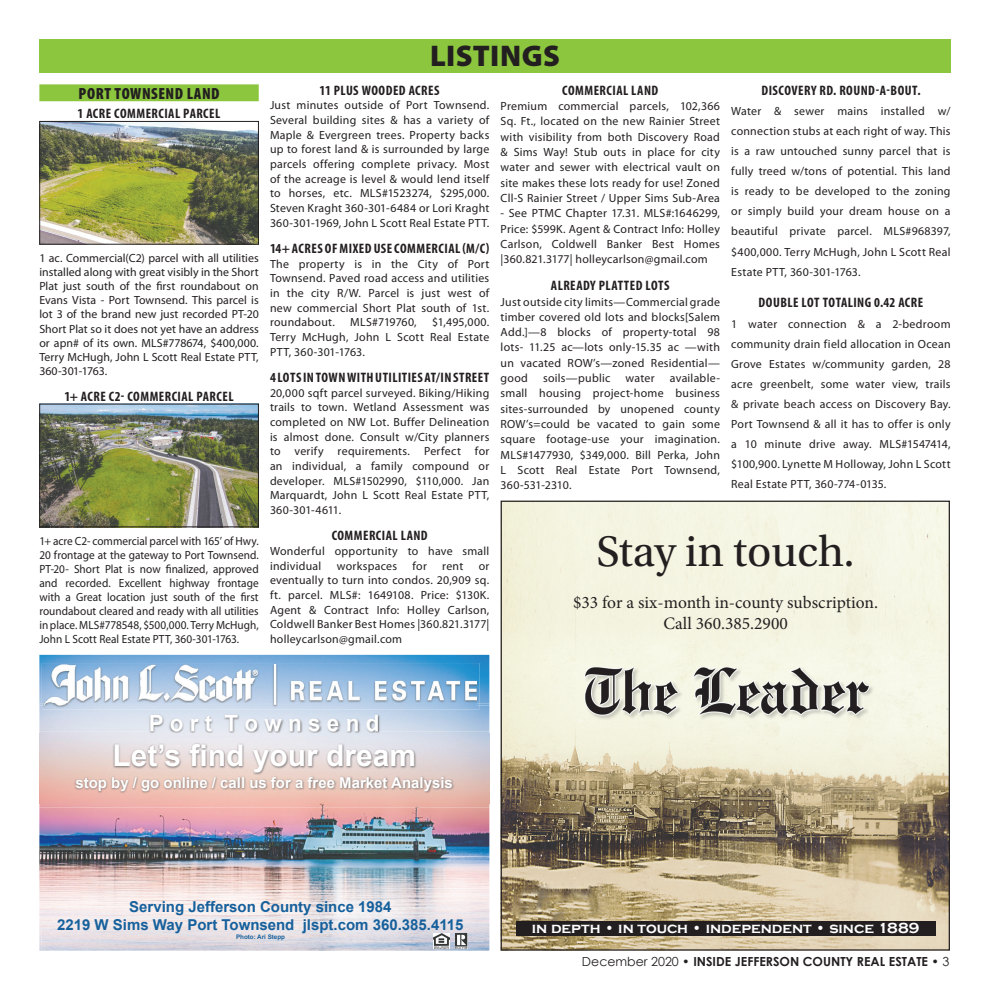
<style>
.page{position:relative;width:990px;height:990px;background:#fff}
.page>*{position:absolute;margin:0;border:0;box-sizing:border-box;transform-origin:0 0}
.t1{font:45px "Utopia Std";color:#231f20}
.t2{font:700 30px "Arial";color:#fff}
.t3{font:900 30px "Myriad Pro";letter-spacing:.015em;color:#231f20}
.t4{font:700 22.5px "Arial";color:#fff}
.t5{font:17.5px/21px "Minion Pro";color:#231f20;text-align:center}
.t6{font:900 condensed 16.25px "Myriad Pro";letter-spacing:.03em;color:#231f20}
.t7{font:700 15px/17.8px "Arial";color:#16609c;text-align:center}
.t8{font:700 15px "Arial";color:#fff}
.t9{font:700 15px "Copperplate Gothic";color:#fff}
.t10{font:700 condensed 13.75px "Myriad Pro";letter-spacing:.035em;color:#231f20}
.t11{font:700 12.5px "Century Gothic";color:#231f20}
.t12{font:11.88px/14.6px "Myriad Pro";letter-spacing:.02em;color:#231f20;text-align:justify}
.t13{font:11.88px/14.1px "Myriad Pro";letter-spacing:.02em;color:#231f20;text-align:justify;scale:.95 1}
.t14{font:11.88px "Myriad Pro";color:#231f20}
.t15{font:700 6.25px "Arial";color:#16609c}
.s1{font-weight:400}
</style>
<div class="page">
<div style="left:39px;top:84px;width:220px;height:17px;background:#8bc63e"></div>
<img style="left:41px;top:123px;width:216px;height:120px">
<div style="left:39px;top:121px;width:220px;height:124px;border:1px solid #231f20"></div>
<img style="left:41px;top:406px;width:216px;height:119px">
<div style="left:39px;top:404px;width:220px;height:123px;border:1px solid #231f20"></div>
<div style="left:39px;top:39px;width:912px;height:34px;background:#8bc63e"></div>
<img style="left:39px;top:655px;width:450px;height:296px">
<img style="left:42px;top:922px;width:447px;height:29px">
<img style="left:42px;top:663px;width:437px;height:41px">
<img style="left:45px;top:665px;width:431px;height:39px">
<img style="left:39px;top:893px;width:444px;height:49px">
<img style="left:42px;top:922px;width:441px;height:20px">
<img style="left:39px;top:704px;width:450px;height:2px">
<img style="left:39px;top:706px;width:450px;height:27px">
<img style="left:151px;top:715px;width:227px;height:17px">
<img style="left:39px;top:804px;width:450px;height:3px">
<img style="left:39px;top:733px;width:450px;height:71px">
<img style="left:433px;top:934px;width:1px;height:14px">
<img style="left:434px;top:934px;width:15px;height:14px">
<img style="left:456px;top:934px;width:11px;height:14px">
<img style="left:503px;top:503px;width:445px;height:446px">
<div style="left:516px;top:921px;width:420px;height:15px;background:#231f20"></div>
<img style="left:620px;top:667px;width:254px;height:53px">
<img style="left:578px;top:664px;width:42px;height:56px">
<img style="left:620px;top:664px;width:253px;height:3px">
<img style="left:620px;top:720px;width:253px;height:1px">
<h3 class="t6" style="left:79px;top:83px;width:142px">PORT TOWNSEND LAND</h3>
<p class="t10" style="left:78px;top:105px;width:144px">1 ACRE COMMERCIAL PARCEL</p>
<p class="t12" style="left:39px;top:251px;width:221px;line-height:14.1px">1 ac. Commercial(C2) parcel with all utilities installed along with great visibly in the Short Plat just south of the first roundabout on Evans Vista - Port Townsend. This parcel is lot 3 of the brand new just recorded PT-20<br>Short Plat so it does not yet have an address or apn# of its own. MLS#778674, $400,000.<br>Terry McHugh, John L Scott Real Estate PTT, 360-301-1763.</p>
<p class="t10" style="left:64px;top:388px;width:171px">1+ ACRE C2- COMMERCIAL PARCEL</p>
<p class="t13" style="left:39px;top:533px;width:232px">1+ acre C2- commercial parcel with 165’ of Hwy.<br>20 frontage at the gateway to Port Townsend.<br>PT-20- Short Plat is now finalized, approved and recorded. Excellent highway frontage with a Great location just south of the first roundabout cleared and ready with all utilities in place. MLS#778548, $500,000. Terry McHugh, John L Scott Real Estate PTT, 360-301-1763.</p>
<h2 class="t3" style="left:430px;top:36px;width:131px">LISTINGS</h2>
<p class="t10" style="left:320px;top:82px;width:121px">11 PLUS WOODED ACRES</p>
<p class="t12" style="left:270px;top:98px;width:221px">Just minutes outside of Port Townsend.<br>Several building sites &amp; has a variety of Maple &amp; Evergreen trees. Property backs up to forest land &amp; is surrounded by large parcels offering complete privacy. Most of the acreage is level &amp; would lend itself to horses, etc. MLS#1523274, $295,000.<br>Steven Kraght 360-301-6484 or Lori Kraght 360-301-1969, John L Scott Real Estate PTT.</p>
<p class="t10" style="left:270px;top:240px;width:221px">14+ ACRES OF MIXED USE COMMERCIAL (M/C)</p>
<p class="t12" style="left:270px;top:256px;width:221px">The property is in the City of Port Townsend. Paved road access and utilities in the city R/W. Parcel is just west of new commercial Short Plat south of 1st. roundabout.</p>
<p class="t12" style="left:270px;top:315px;width:221px;text-indent:162px">$1,495,000.<br>Terry McHugh, John L Scott Real Estate PTT, 360-301-1763.</p>
<p class="t10" style="left:270px;top:369px;width:221px">4 LOTS IN TOWN WITH UTILITIES AT/IN STREET</p>
<p class="t12" style="left:270px;top:385px;width:221px">20,000 sqft parcel surveyed. Biking/Hiking trails to town. Wetland Assessment was completed on NW Lot. Buffer Delineation is almost done. Consult w/City planners to verify requirements. Perfect for an individual, a family compound or developer. MLS#1502990, $110,000. Jan Marquardt, John L Scott Real Estate PTT, 360-301-4611.</p>
<p class="t10" style="left:332px;top:527px;width:98px">COMMERCIAL LAND</p>
<p class="t12" style="left:270px;top:544px;width:221px">Wonderful opportunity to have small individual</p>
<p class="t14" style="left:350px;top:315px;width:68px">MLS#719760,</p>
<p class="t12" style="left:337px;top:558px;width:62px">workspaces</p>
<p class="t12" style="left:413px;top:558px;width:16px">for</p>
<p class="t12" style="left:442px;top:558px;width:23px">rent</p>
<p class="t12" style="left:270px;top:558px;width:221px;text-indent:209px">or eventually to turn into condos. 20,909 sq. ft. parcel. MLS#: 1649108. Price: $130K.<br>Agent &amp; Contract Info: Holley Carlson, Coldwell Banker Best Homes |360.821.3177| holleycarlson@gmail.com</p>
<p class="t10" style="left:562px;top:82px;width:98px">COMMERCIAL LAND</p>
<p class="t12" style="left:501px;top:98px;width:221px;line-height:15.4px">Premium commercial parcels, 102,366<br>Sq. Ft., located on the new Rainier Street with visibility from both Discovery Road &amp; Sims Way! Stub outs in place for city water and sewer with electrical vault on site makes these lots ready for use! Zoned Cll-S Rainier Street / Upper Sims Sub-Area</p>
<p class="t12" style="left:501px;top:205px;width:221px;line-height:15.4px">- See PTMC Chapter 17.31. MLS#:1646299, Price: $599K. Agent &amp; Contract Info: Holley Carlson, Coldwell Banker Best Homes |360.821.3177| holleycarlson@gmail.com</p>
<p class="t10" style="left:551px;top:277px;width:120px">ALREADY PLATTED LOTS</p>
<p class="t12" style="left:501px;top:294px;width:221px;line-height:15.4px">Just outside city limits—Commercial grade timber covered old lots and blocks[Salem Add.]—8 blocks of property-total 98 lots- 11.25 ac—lots only-15.35 ac —with un vacated ROW’s—zoned Residential— good</p>
<p class="t12" style="left:501px;top:370px;width:221px;line-height:15.4px;text-indent:169px">available&shy;small housing project-home business sites-surrounded by unopened county ROW’s=could be vacated to gain some square footage-use your imagination.<br>MLS#1477930, $349,000. Bill Perka, John L Scott Real Estate Port Townsend, 360-531-2310.</p>
<p class="t12" style="left:543px;top:371px;width:69px">soils—public</p>
<p class="t12" style="left:626px;top:371px;width:31px">water</p>
<p class="t10" style="left:761px;top:82px;width:161px">DISCOVERY RD. ROUND-A-BOUT.</p>
<p class="t12" style="left:731px;top:101px;width:221px;line-height:20.1px">Water &amp; sewer mains installed w/ connection stubs at each right of way. This is a raw untouched sunny parcel that is fully treed w/tons of potential. This land is ready to be developed to the zoning or simply build your dream house on a beautiful private parcel. MLS#968397, $400,000. Terry McHugh, John L Scott Real Estate PTT, 360-301-1763.</p>
<p class="t10" style="left:759px;top:294px;width:166px">DOUBLE LOT TOTALING 0.42 ACRE</p>
<p class="t12" style="left:731px;top:313px;width:221px;line-height:20.1px">1 water connection &amp; a 2-bedroom community drain field allocation in Ocean Grove Estates w/community garden, 28 acre greenbelt, some water view, trails &amp; private beach access on Discovery Bay.<br>Port Townsend &amp; all it has to offer is only a 10 minute drive away. MLS#1547414, $100,900. Lynette M Holloway, John L Scott Real Estate PTT, 360-774-0135.</p>
<h1 class="t1" style="left:596px;top:527px;width:260px">Stay in touch.</h1>
<h3 class="t5" style="left:573px;top:592px;width:307px">$33 for a six-month in-county subscription.<br>Call 360.385.2900</h3>
<h3 class="t4" style="left:149px;top:708px;width:232px">P o r t T o w n s e n d</h3>
<h2 class="t2" style="left:112px;top:736px;width:305px">Let’s find your dream</h2>
<p class="t8" style="left:75px;top:773px;width:379px">stop by / go online / call us for a free Market Analysis</p>
<p class="t7" style="left:57px;top:898px;width:408px">Serving Jefferson County since 1984<br>2219 W Sims Way Port Townsend jlspt.com 360.385.4115</p>
<p class="t15" style="left:236px;top:933px;width:51px">Photo: Ari Stepp</p>
<p class="t9" style="left:532px;top:920px;width:389px">in depth • in touch • independent • since 1889</p>
<p class="t11" style="left:582px;top:953px;width:369px"><span class="s1">December 2020 •</span> INSIDE JEFFERSON COUNTY REAL ESTATE <span class="s1">• 3</span></p>
</div>
